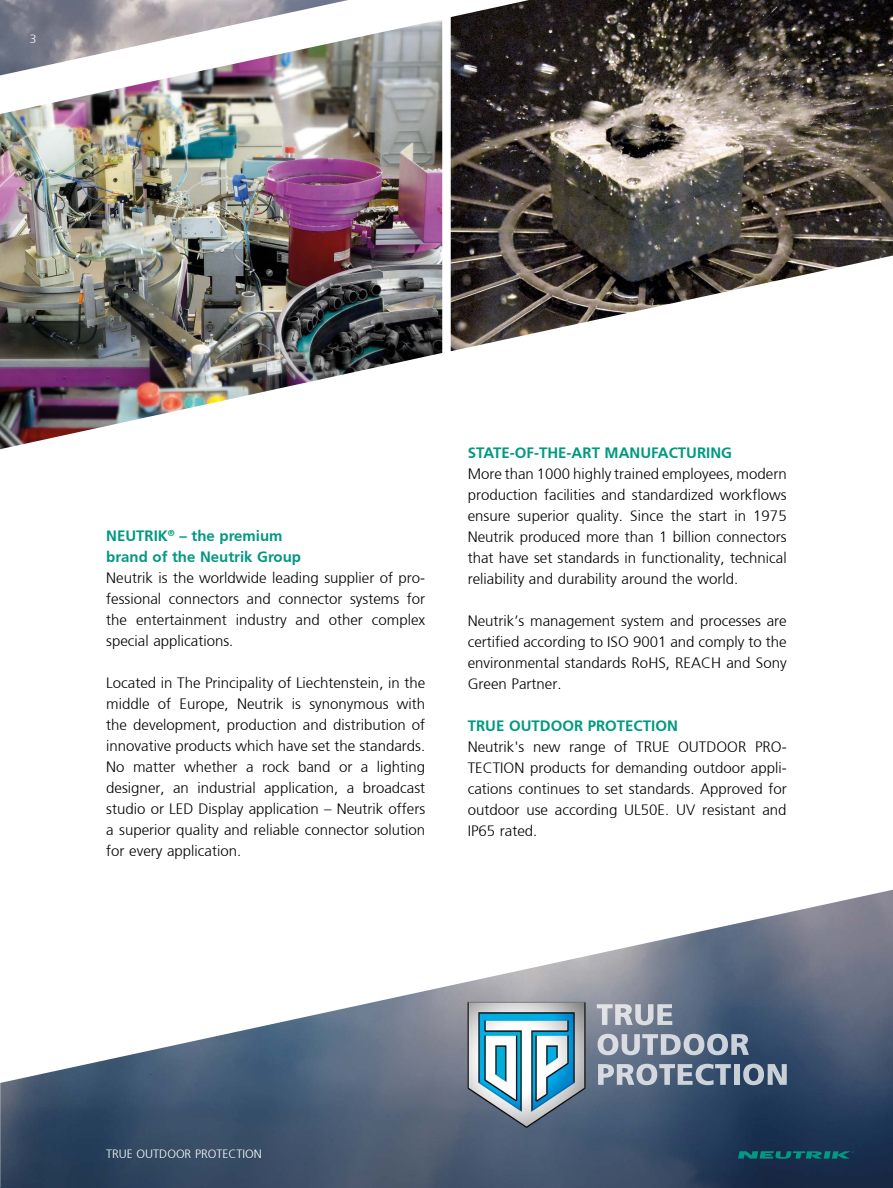
<style>
.page{position:relative;width:893px;height:1188px;background:#fff}
.page>*{position:absolute;margin:0;border:0;box-sizing:border-box;transform-origin:0 0}
.t1{font:300 15px/21px "Frutiger";color:#000;text-align:justify}
.t2{font:700 15px/21px "Frutiger";color:#009982}
.t3{font:300 12px "Frutiger";color:#fff}
</style>
<div class="page">
<img style="left:0;top:0;width:348px;height:19px">
<img style="left:0;top:890px;width:893px;height:298px">
<svg style="left:738px;top:1151px;width:115px;height:8px"></svg>
<img style="left:0;top:19px;width:442px;height:430px">
<img style="left:451px;top:0;width:442px;height:351px">
<svg style="left:597px;top:1004px;width:75px;height:21px;background:#b0b5bf"></svg>
<svg style="left:598px;top:1034px;width:151px;height:21px;background:#99a3b2"></svg>
<svg style="left:598px;top:1064px;width:133px;height:21px;background:#909cac"></svg>
<div style="left:734px;top:1064px;width:5px;height:21px;background:#c9cfd7"></div>
<svg style="left:743px;top:1064px;width:44px;height:21px"></svg>
<img style="left:462px;top:997px;width:128px;height:135px">
<p class="t3" style="left:30px;top:33px;width:8px">3</p>
<p class="t2" style="left:106px;top:526px;width:196px">NEUTRIK<sup>®</sup> – the premium brand of the Neutrik Group</p>
<p class="t1" style="left:106px;top:568px;width:320px">Neutrik is the worldwide leading supplier of pro&shy;fessional connectors and connector systems for the entertainment industry and other complex special applications.</p>
<p class="t1" style="left:106px;top:673px;width:320px">Located in The Principality of Liechtenstein, in the middle of Europe, Neutrik is synonymous with the development, production and distribution of innovative products which have set the standards.<br>No matter whether a rock band or a lighting designer, an industrial application, a broadcast studio or LED Display application – Neutrik offers a superior quality and reliable connector solution for every application.</p>
<p class="t2" style="left:468px;top:442px;width:266px">STATE-OF-THE-ART MANUFACTURING</p>
<p class="t1" style="left:468px;top:463px;width:320px">More than 1000 highly trained employees, modern production facilities and standardized workflows ensure superior quality. Since the start in 1975<br>Neutrik produced more than 1 billion connectors that have set standards in functionality, technical reliability and durability around the world.</p>
<p class="t1" style="left:468px;top:610px;width:320px">Neutrik’s management system and processes are certified according to ISO 9001 and comply to the environmental standards RoHS, REACH and Sony Green Partner.</p>
<p class="t2" style="left:468px;top:715px;width:212px">TRUE OUTDOOR PROTECTION</p>
<p class="t1" style="left:468px;top:736px;width:320px">Neutrik's new range of TRUE OUTDOOR PRO-TECTION products for demanding outdoor appli&shy;cations continues to set standards. Approved for outdoor use according UL50E. UV resistant and IP65 rated.</p>
<p class="t3" style="left:106px;top:1147px;width:157px">TRUE OUTDOOR PROTECTION</p>
</div>
